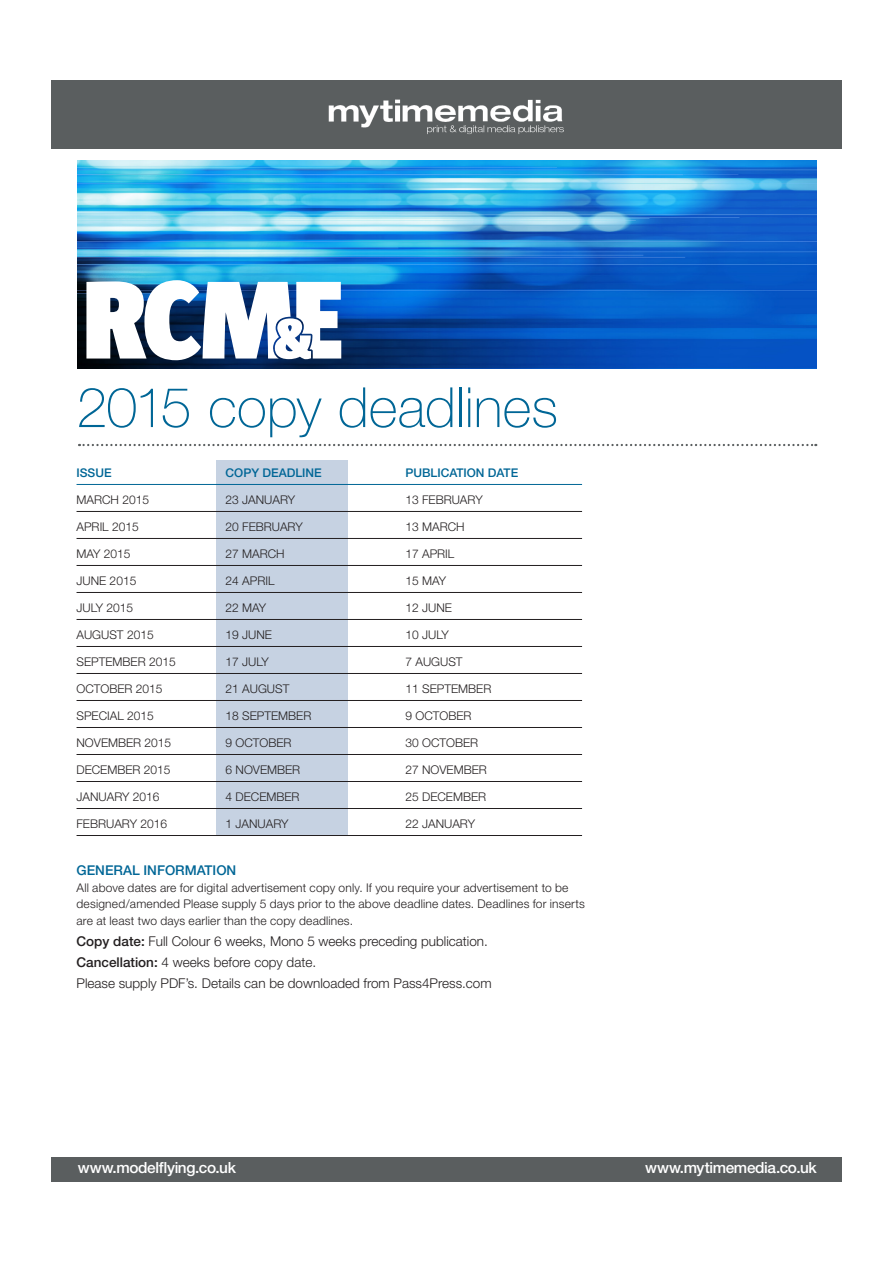
<style>
.page{position:relative;width:893px;height:1263px;background:#fff}
.page>*{position:absolute;margin:0;border:0;box-sizing:border-box;transform-origin:0 0}
.t1{font:100 55.5px "Helvetica Neue";letter-spacing:-.005em;color:#006696}
.t2{font:500 15.45px "Helvetica Neue";letter-spacing:-.025em;color:#fff}
.Franchise_x-head{font:300 13.5px "Helvetica Neue";color:#231f20}
.t3{font:500 13.5px "Helvetica Neue";color:#006696}
.Franchise_x-head-2{font:300 12px/16.5px "Helvetica Neue";color:#231f20}
.t4{font:500 12px "Helvetica Neue";color:#006696}
.s1{font-weight:500}
</style>
<div class="page">
<div style="left:51px;top:81px;width:791px;height:68px;background:#5a5e5f"></div>
<img style="left:328px;top:99px;width:236px;height:36px">
<div style="left:51px;top:1157px;width:791px;height:24px;background:#5a5e5f"></div>
<img style="left:78px;top:161px;width:738px;height:208px">
<div style="left:216px;top:460px;width:132px;height:376px;background:#c6d2e2"></div>
<hr style="left:77px;top:484px;width:505px;height:1px;background:#006696">
<hr style="left:77px;top:511px;width:505px;height:1px;background:#231f20">
<hr style="left:77px;top:538px;width:505px;height:1px;background:#231f20">
<hr style="left:77px;top:565px;width:505px;height:1px;background:#231f20">
<hr style="left:77px;top:592px;width:505px;height:1px;background:#231f20">
<hr style="left:77px;top:619px;width:505px;height:1px;background:#231f20">
<hr style="left:77px;top:646px;width:505px;height:1px;background:#231f20">
<hr style="left:77px;top:673px;width:505px;height:1px;background:#231f20">
<hr style="left:77px;top:700px;width:505px;height:1px;background:#231f20">
<hr style="left:77px;top:727px;width:505px;height:1px;background:#231f20">
<hr style="left:77px;top:754px;width:505px;height:1px;background:#231f20">
<hr style="left:77px;top:781px;width:505px;height:1px;background:#231f20">
<hr style="left:77px;top:808px;width:505px;height:1px;background:#231f20">
<hr style="left:77px;top:835px;width:505px;height:1px;background:#231f20">
<svg style="left:79px;top:444px;width:737px;height:2px"></svg>
<svg style="left:86px;top:280px;width:255px;height:80px"></svg>
<p class="t1" style="left:77px;top:376px;width:483px">2015 copy deadlines</p>
<p class="t4" style="left:77px;top:465px;width:37px">ISSUE</p>
<p class="t4" style="left:226px;top:465px;width:98px">COPY DEADLINE</p>
<p class="t4" style="left:405px;top:465px;width:114px">PUBLICATION DATE</p>
<p class="Franchise_x-head-2" style="left:77px;top:491px;width:74px">MARCH 2015</p>
<p class="Franchise_x-head-2" style="left:226px;top:491px;width:71px">23 JANUARY</p>
<p class="Franchise_x-head-2" style="left:405px;top:491px;width:79px">13 FEBRUARY</p>
<p class="Franchise_x-head-2" style="left:77px;top:518px;width:64px">APRIL 2015</p>
<p class="Franchise_x-head-2" style="left:226px;top:518px;width:79px">20 FEBRUARY</p>
<p class="Franchise_x-head-2" style="left:405px;top:518px;width:61px">13 MARCH</p>
<p class="Franchise_x-head-2" style="left:77px;top:545px;width:56px">MAY 2015</p>
<p class="Franchise_x-head-2" style="left:226px;top:545px;width:61px">27 MARCH</p>
<p class="Franchise_x-head-2" style="left:405px;top:545px;width:50px">17 APRIL</p>
<p class="Franchise_x-head-2" style="left:77px;top:572px;width:61px">JUNE 2015</p>
<p class="Franchise_x-head-2" style="left:226px;top:572px;width:50px">24 APRIL</p>
<p class="Franchise_x-head-2" style="left:405px;top:572px;width:42px">15 MAY</p>
<p class="Franchise_x-head-2" style="left:77px;top:599px;width:58px">JULY 2015</p>
<p class="Franchise_x-head-2" style="left:226px;top:599px;width:42px">22 MAY</p>
<p class="Franchise_x-head-2" style="left:405px;top:599px;width:48px">12 JUNE</p>
<p class="Franchise_x-head-2" style="left:77px;top:626px;width:79px">AUGUST 2015</p>
<p class="Franchise_x-head-2" style="left:226px;top:626px;width:48px">19 JUNE</p>
<p class="Franchise_x-head-2" style="left:405px;top:626px;width:45px">10 JULY</p>
<p class="Franchise_x-head-2" style="left:77px;top:653px;width:101px">SEPTEMBER 2015</p>
<p class="Franchise_x-head-2" style="left:226px;top:653px;width:45px">17 JULY</p>
<p class="Franchise_x-head-2" style="left:405px;top:653px;width:59px">7 AUGUST</p>
<p class="Franchise_x-head-2" style="left:77px;top:680px;width:88px">OCTOBER 2015</p>
<p class="Franchise_x-head-2" style="left:226px;top:680px;width:65px">21 AUGUST</p>
<p class="Franchise_x-head-2" style="left:405px;top:680px;width:87px">11 SEPTEMBER</p>
<p class="Franchise_x-head-2" style="left:77px;top:707px;width:79px">SPECIAL 2015</p>
<p class="Franchise_x-head-2" style="left:226px;top:707px;width:87px">18 SEPTEMBER</p>
<p class="Franchise_x-head-2" style="left:405px;top:707px;width:68px">9 OCTOBER</p>
<p class="Franchise_x-head-2" style="left:77px;top:734px;width:96px">NOVEMBER 2015</p>
<p class="Franchise_x-head-2" style="left:226px;top:734px;width:68px">9 OCTOBER</p>
<p class="Franchise_x-head-2" style="left:405px;top:734px;width:74px">30 OCTOBER</p>
<p class="Franchise_x-head-2" style="left:77px;top:761px;width:96px">DECEMBER 2015</p>
<p class="Franchise_x-head-2" style="left:226px;top:761px;width:76px">6 NOVEMBER</p>
<p class="Franchise_x-head-2" style="left:405px;top:761px;width:83px">27 NOVEMBER</p>
<p class="Franchise_x-head-2" style="left:77px;top:788px;width:84px">JANUARY 2016</p>
<p class="Franchise_x-head-2" style="left:226px;top:788px;width:76px">4 DECEMBER</p>
<p class="Franchise_x-head-2" style="left:405px;top:788px;width:82px">25 DECEMBER</p>
<p class="Franchise_x-head-2" style="left:77px;top:815px;width:92px">FEBRUARY 2016</p>
<p class="Franchise_x-head-2" style="left:226px;top:815px;width:64px">1 JANUARY</p>
<p class="Franchise_x-head-2" style="left:405px;top:815px;width:71px">22 JANUARY</p>
<p class="t3" style="left:77px;top:862px;width:161px">GENERAL INFORMATION</p>
<p class="Franchise_x-head-2" style="left:77px;top:879px;width:510px">All above dates are for digital advertisement copy only. If you require your advertisement to be designed/amended Please supply 5 days prior to the above deadline dates. Deadlines for inserts are at least two days earlier than the copy deadlines.</p>
<p class="Franchise_x-head" style="left:77px;top:932px;width:413px"><span class="s1">Copy date:</span> Full Colour 6 weeks, Mono 5 weeks preceding publication.</p>
<p class="Franchise_x-head" style="left:77px;top:953px;width:241px"><span class="s1">Cancellation:</span> 4 weeks before copy date.</p>
<p class="Franchise_x-head" style="left:77px;top:974px;width:417px">Please supply PDF’s. Details can be downloaded from Pass4Press.com</p>
<p class="t2" style="left:78px;top:1158px;width:160px">www.modelflying.co.uk</p>
<p class="t2" style="left:645px;top:1158px;width:173px">www.mytimemedia.co.uk</p>
</div>
